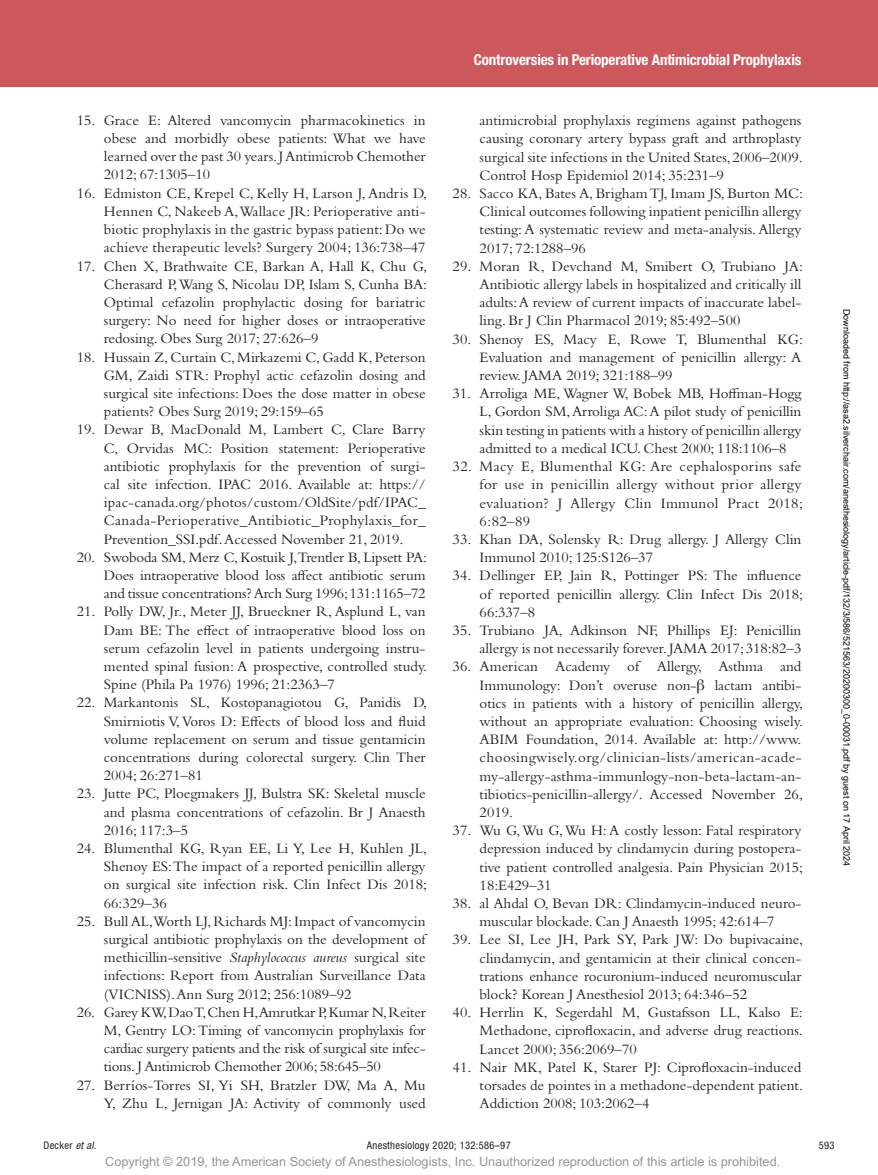
<style>
.page{position:relative;width:878px;height:1175px;background:#fff}
.page>*{position:absolute;margin:0;border:0;box-sizing:border-box;transform-origin:0 0}
.t1{font:15px/18.1px "Bembo Std";color:#231f20;text-align:justify}
.t2{font:700 condensed 15px "Helvetica Neue LT Std";letter-spacing:-.01em;color:#fff}
.t3{font:12.75px "Arial MT Std";color:#939598}
.t4{font:condensed 10.5px "Helvetica Neue LT Std";letter-spacing:.03em;color:#231f20}
.t5{font:9px "Arial";color:#000}
.s1{font-style:italic}
.s2{font-family:"Gandhari Unicode"}
</style>
<div class="page">
<div style="left:0;top:0;width:878px;height:86px;background:#cc575d"></div>
<p class="t1" style="left:104px;top:111px;width:323px;text-indent:-27px">15. Grace E: Altered vancomycin pharmacokinetics in obese and morbidly obese patients: What we have learned over the past 30 years. J Antimicrob Chemother 2012; 67:1305–10</p>
<p class="t1" style="left:104px;top:184px;width:325px;text-indent:-27px">16. Edmiston CE, Krepel C, Kelly H, Larson J, Andris D, Hennen C, Nakeeb A, Wallace JR: Perioperative anti&shy;biotic prophylaxis in the gastric bypass patient: Do we achieve therapeutic levels? Surgery 2004; 136:738–47</p>
<p class="t1" style="left:104px;top:256px;width:325px;text-indent:-27px">17. Chen X, Brathwaite CE, Barkan A, Hall K, Chu G, Cherasard P, Wang S, Nicolau DP, Islam S, Cunha BA:<br>Optimal cefazolin prophylactic dosing for bariatric surgery: No need for higher doses or intraoperative redosing. Obes Surg 2017; 27:626–9</p>
<p class="t1" style="left:104px;top:347px;width:323px;text-indent:-27px">18. Hussain Z, Curtain C, Mirkazemi C, Gadd K, Peterson GM, Zaidi STR: Prophyl actic cefazolin dosing and surgical site infections: Does the dose matter in obese patients? Obes Surg 2019; 29:159–65</p>
<p class="t1" style="left:104px;top:420px;width:323px;text-indent:-27px">19. Dewar B, MacDonald M, Lambert C, Clare Barry C, Orvidas MC: Position statement: Perioperative antibiotic prophylaxis for the prevention of surgi&shy;cal site infection. IPAC 2016. Available at: https:// ipac-canada.org/photos/custom/OldSite/pdf/IPAC_ Canada-Perioperative_Antibiotic_Prophylaxis_for_ Prevention_SSI.pdf. Accessed November 21, 2019.</p>
<p class="t1" style="left:104px;top:547px;width:325px;text-indent:-27px">20. Swoboda SM, Merz C, Kostuik J,Trentler B, Lipsett PA:<br>Does intraoperative blood loss affect antibiotic serum and tissue concentrations? Arch Surg 1996; 131:1165–72</p>
<p class="t1" style="left:104px;top:602px;width:325px;text-indent:-27px">21. Polly DW, Jr., Meter JJ, Brueckner R, Asplund L, van Dam BE: The effect of intraoperative blood loss on serum cefazolin level in patients undergoing instru&shy;mented spinal fusion: A prospective, controlled study.<br>Spine (Phila Pa 1976) 1996; 21:2363–7</p>
<p class="t1" style="left:104px;top:693px;width:325px;text-indent:-27px">22. Markantonis SL, Kostopanagiotou G, Panidis D, Smirniotis V, Voros D: Effects of blood loss and fluid volume replacement on serum and tissue gentamicin concentrations during colorectal surgery. Clin Ther 2004; 26:271–81</p>
<p class="t1" style="left:104px;top:784px;width:323px;text-indent:-27px">23. Jutte PC, Ploegmakers JJ, Bulstra SK: Skeletal muscle and plasma concentrations of cefazolin. Br J Anaesth 2016; 117:3–5</p>
<p class="t1" style="left:104px;top:839px;width:325px;text-indent:-27px">24. Blumenthal KG, Ryan EE, Li Y, Lee H, Kuhlen JL, Shenoy ES: The impact of a reported penicillin allergy on surgical site infection risk. Clin Infect Dis 2018; 66:329–36</p>
<p class="t1" style="left:104px;top:911px;width:323px;text-indent:-27px">25. Bull AL,Worth LJ, Richards MJ: Impact of vancomycin surgical antibiotic prophylaxis on the development of methicillin-sensitive <span class="s1">Staphylococcus aureus</span> surgical site infections: Report from Australian Surveillance Data (VICNISS). Ann Surg 2012; 256:1089–92</p>
<p class="t1" style="left:104px;top:1002px;width:323px;text-indent:-27px">26. Garey KW, Dao T, Chen H,Amrutkar P, Kumar N, Reiter M, Gentry LO: Timing of vancomycin prophylaxis for cardiac surgery patients and the risk of surgical site infec&shy;tions. J Antimicrob Chemother 2006; 58:645–50</p>
<p class="t1" style="left:77px;top:1075px;width:350px;text-align:right">27. Berríos-Torres SI, Yi SH, Bratzler DW, Ma A, Mu<br>Y, Zhu L, Jernigan JA: Activity of commonly used</p>
<p class="t2" style="left:474px;top:51px;width:329px">Controversies in Perioperative Antimicrobial Prophylaxis</p>
<p class="t1" style="left:479px;top:111px;width:325px">antimicrobial prophylaxis regimens against pathogens causing coronary artery bypass graft and arthroplasty surgical site infections in the United States, 2006–2009.<br>Control Hosp Epidemiol 2014; 35:231–9</p>
<p class="t1" style="left:479px;top:184px;width:325px;text-indent:-27px">28. Sacco KA, Bates A, Brigham TJ, Imam JS, Burton MC:<br>Clinical outcomes following inpatient penicillin allergy testing: A systematic review and meta-analysis. Allergy 2017; 72:1288–96</p>
<p class="t1" style="left:479px;top:257px;width:325px;text-indent:-27px">29. Moran R, Devchand M, Smibert O, Trubiano JA:<br>Antibiotic allergy labels in hospitalized and critically ill adults: A review of current impacts of inaccurate label&shy;ling. Br J Clin Pharmacol 2019; 85:492–500</p>
<p class="t1" style="left:479px;top:329px;width:325px;text-indent:-27px">30. Shenoy ES, Macy E, Rowe T, Blumenthal KG:<br>Evaluation and management of penicillin allergy: A review. JAMA 2019; 321:188–99</p>
<p class="t1" style="left:479px;top:384px;width:323px;text-indent:-27px">31. Arroliga ME, Wagner W, Bobek MB, Hoffman-Hogg L, Gordon SM, Arroliga AC: A pilot study of penicillin skin testing in patients with a history of penicillin allergy admitted to a medical ICU. Chest 2000; 118:1106–8</p>
<p class="t1" style="left:479px;top:457px;width:325px;text-indent:-27px">32. Macy E, Blumenthal KG: Are cephalosporins safe for use in penicillin allergy without prior allergy evaluation? J Allergy Clin Immunol Pract 2018; 6:82–89</p>
<p class="t1" style="left:479px;top:530px;width:323px;text-indent:-27px">33. Khan DA, Solensky R: Drug allergy. J Allergy Clin<br>Immunol 2010; 125:S126–37</p>
<p class="t1" style="left:479px;top:566px;width:325px;text-indent:-27px">34. Dellinger EP, Jain R, Pottinger PS: The influence of reported penicillin allergy. Clin Infect Dis 2018; 66:337–8</p>
<p class="t1" style="left:452px;top:621px;width:350px;text-align:right">35. Trubiano JA, Adkinson NF, Phillips EJ: Penicillin allergy is not necessarily forever. JAMA 2017; 318:82–3</p>
<p class="t1" style="left:479px;top:657px;width:325px;text-indent:-27px">36. American Academy of Allergy, Asthma and Immunology: Don’t overuse non-<span class="s2">β</span> lactam antibi&shy;otics in patients with a history of penicillin allergy, without an appropriate evaluation: Choosing wisely.<br>ABIM Foundation, 2014. Available at: http://www. choosingwisely.org/clinician-lists/american-acade&shy;my-allergy-asthma-immunlogy-non-beta-lactam-an&shy;tibiotics-penicillin-allergy/. Accessed November 26, 2019.</p>
<p class="t1" style="left:479px;top:821px;width:325px;text-indent:-27px">37. Wu G, Wu G, Wu H: A costly lesson: Fatal respiratory depression induced by clindamycin during postopera&shy;tive patient controlled analgesia. Pain Physician 2015; 18:E429–31</p>
<p class="t1" style="left:452px;top:894px;width:350px;text-align:center">38. al Ahdal O, Bevan DR: Clindamycin-induced neuro&shy;muscular blockade. Can J Anaesth 1995; 42:614–7</p>
<p class="t1" style="left:479px;top:930px;width:325px;text-indent:-27px">39. Lee SI, Lee JH, Park SY, Park JW: Do bupivacaine, clindamycin, and gentamicin at their clinical concen&shy;trations enhance rocuronium-induced neuromuscular block? Korean J Anesthesiol 2013; 64:346–52</p>
<p class="t1" style="left:479px;top:1003px;width:325px;text-indent:-27px">40. Herrlin K, Segerdahl M, Gustafsson LL, Kalso E:<br>Methadone, ciprofloxacin, and adverse drug reactions.<br>Lancet 2000; 356:2069–70</p>
<p class="t1" style="left:479px;top:1057px;width:325px;text-indent:-27px">41. Nair MK, Patel K, Starer PJ: Ciprofloxacin-induced torsades de pointes in a methadone-dependent patient.<br>Addiction 2008; 103:2062–4</p>
<p class="t5" style="left:850px;top:309px;width:559px;rotate:90deg">Downloaded from http://asa2.silverchair.com/anesthesiology/article-pdf/132/3/586/521563/20200300_0-00031.pdf by guest on 17 April 2024</p>
<p class="t4" style="left:44px;top:1139px;width:54px">Decker <span class="s1">et al.</span></p>
<p class="t4" style="left:372px;top:1139px;width:140px">nesthesiology 2020; 132:586–97</p>
<p class="t4" style="left:818px;top:1139px;width:17px">593</p>
<p class="t3" style="left:105px;top:1154px;width:676px">Copyright © 2019, the American Society of Anesthesiologists, Inc. Unauthorized reproduction of this article is prohibited.</p>
</div>
